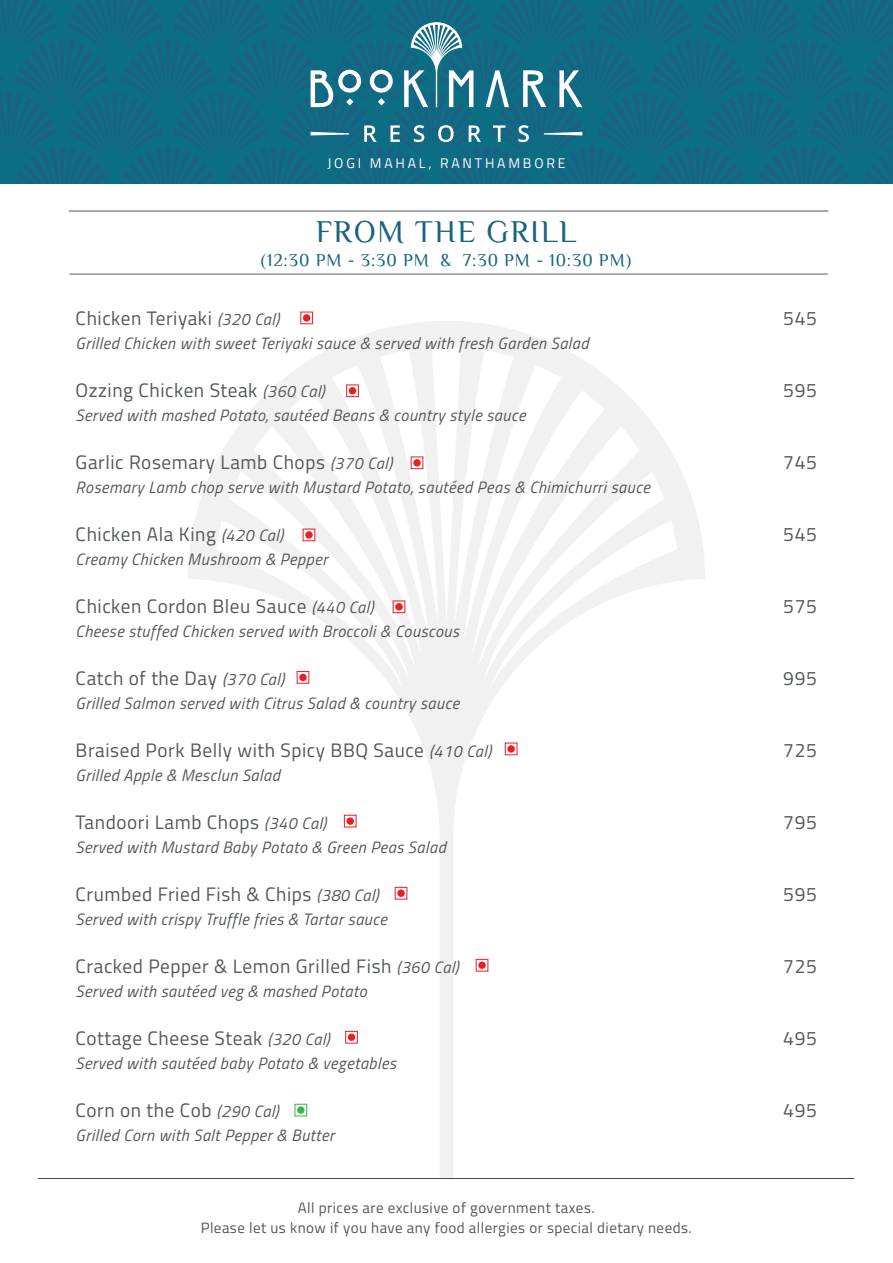
<style>
.page{position:relative;width:893px;height:1263px;background:#fff}
.page>*{position:absolute;margin:0;border:0;box-sizing:border-box;transform-origin:0 0}
.t1{font:31.5px "El Messiri";letter-spacing:.05em;color:#196283}
.t2{font:19.5px "Titillium Web";letter-spacing:.03em;color:#53575a}
.t3{font:18px "El Messiri";letter-spacing:.05em;color:#196283}
.t4{font:italic 16.5px "Titillium Web";letter-spacing:.03em;color:#53575a}
.t5{font:15px/19.5px "Titillium Web";letter-spacing:.03em;color:#53575a;text-align:center}
.t6{font:13.95px "Titillium Web";letter-spacing:.2em;color:#fff}
.s1{font-style:italic;font-size:16.5px}
</style>
<div class="page">
<svg style="left:188px;top:321px;width:517px;height:857px"></svg>
<hr style="left:38px;top:1178px;width:816px;height:1px;background:#4b4b48">
<div style="left:0;top:0;width:893px;height:184px;background:#0d6d83"></div>
<hr style="left:69px;top:211px;width:759px;height:1px;background:#53575a">
<hr style="left:70px;top:274px;width:757px;height:1px;background:#53575a">
<div style="left:344px;top:815px;width:12px;height:12px;border:1px solid #ee1d23"></div>
<div style="left:346px;top:817px;width:8px;height:8px;background:#ee1d23;border-radius:50%"></div>
<div style="left:295px;top:1104px;width:12px;height:12px;border:1px solid #3ab54a"></div>
<div style="left:297px;top:1106px;width:8px;height:8px;background:#3ab54a;border-radius:50%"></div>
<div style="left:505px;top:743px;width:12px;height:12px;border:1px solid #ee1d23"></div>
<div style="left:507px;top:745px;width:8px;height:8px;background:#ee1d23;border-radius:50%"></div>
<div style="left:297px;top:671px;width:12px;height:12px;border:1px solid #ee1d23"></div>
<div style="left:299px;top:674px;width:8px;height:7px;background:#ee1d23;border-radius:50%"></div>
<div style="left:305px;top:531px;width:8px;height:8px;background:#ee1d23;border-radius:50%"></div>
<div style="left:301px;top:312px;width:12px;height:12px;border:1px solid #ee1d23"></div>
<div style="left:303px;top:314px;width:7px;height:8px;background:#ee1d23;border-radius:50%"></div>
<div style="left:411px;top:457px;width:12px;height:12px;border:1px solid #ee1d23"></div>
<div style="left:413px;top:459px;width:8px;height:7px;background:#ee1d23;border-radius:50%"></div>
<div style="left:346px;top:385px;width:13px;height:12px;border:1px solid #ee1d23"></div>
<div style="left:349px;top:387px;width:7px;height:7px;background:#ee1d23;border-radius:50%"></div>
<div style="left:393px;top:601px;width:12px;height:12px;border:1px solid #ee1d23"></div>
<div style="left:395px;top:603px;width:8px;height:7px;background:#ee1d23;border-radius:50%"></div>
<div style="left:395px;top:887px;width:12px;height:12px;border:1px solid #ee1d23"></div>
<div style="left:397px;top:889px;width:8px;height:8px;background:#ee1d23;border-radius:50%"></div>
<div style="left:476px;top:959px;width:12px;height:12px;border:1px solid #ee1d23"></div>
<div style="left:478px;top:961px;width:8px;height:8px;background:#ee1d23;border-radius:50%"></div>
<div style="left:345px;top:1031px;width:13px;height:12px;border:1px solid #ee1d23"></div>
<div style="left:348px;top:1033px;width:7px;height:8px;background:#ee1d23;border-radius:50%"></div>
<svg style="left:311px;top:70px;width:50px;height:37px"></svg>
<svg style="left:370px;top:70px;width:23px;height:35px"></svg>
<svg style="left:404px;top:22px;width:69px;height:85px"></svg>
<svg style="left:486px;top:70px;width:23px;height:37px"></svg>
<svg style="left:559px;top:70px;width:23px;height:37px"></svg>
<svg style="left:523px;top:70px;width:23px;height:37px"></svg>
<svg style="left:364px;top:125px;width:13px;height:17px"></svg>
<svg style="left:390px;top:125px;width:10px;height:17px"></svg>
<svg style="left:414px;top:125px;width:10px;height:17px"></svg>
<svg style="left:438px;top:125px;width:16px;height:17px"></svg>
<svg style="left:469px;top:125px;width:12px;height:17px"></svg>
<svg style="left:493px;top:125px;width:12px;height:17px"></svg>
<svg style="left:518px;top:125px;width:11px;height:17px"></svg>
<svg style="left:311px;top:132px;width:38px;height:3px"></svg>
<svg style="left:544px;top:132px;width:38px;height:3px"></svg>
<p class="t6" style="left:327px;top:158px;width:240px">JOGI MAHAL, RANTHAMBORE</p>
<h1 class="t1" style="left:316px;top:220px;width:262px">FROM THE GRILL</h1>
<p class="t3" style="left:261px;top:253px;width:372px">(12:30 PM - 3:30 PM &amp; 7:30 PM - 10:30 PM)</p>
<p class="t2" style="left:76px;top:310px;width:205px">Chicken Teriyaki <span class="s1">(320 Cal)</span></p>
<p class="t4" style="left:76px;top:336px;width:514px">Grilled Chicken with sweet Teriyaki sauce &amp; served with fresh Garden Salad</p>
<p class="t2" style="left:76px;top:382px;width:250px">Ozzing Chicken Steak <span class="s1">(360 Cal)</span></p>
<p class="t4" style="left:76px;top:408px;width:451px">Served with mashed Potato, sautéed Beans &amp; country style sauce</p>
<p class="t2" style="left:76px;top:454px;width:318px">Garlic Rosemary Lamb Chops <span class="s1">(370 Cal)</span></p>
<p class="t4" style="left:76px;top:480px;width:576px">Rosemary Lamb chop serve with Mustard Potato, sautéed Peas &amp; Chimichurri sauce</p>
<p class="t2" style="left:76px;top:526px;width:209px">Chicken Ala King <span class="s1">(420 Cal)</span></p>
<p class="t4" style="left:76px;top:552px;width:253px">Creamy Chicken Mushroom &amp; Pepper</p>
<p class="t2" style="left:76px;top:598px;width:299px">Chicken Cordon Bleu Sauce <span class="s1">(440 Cal)</span></p>
<p class="t4" style="left:76px;top:624px;width:385px">Cheese stuffed Chicken served with Broccoli &amp; Couscous</p>
<p class="t2" style="left:76px;top:670px;width:210px">Catch of the Day <span class="s1">(370 Cal)</span></p>
<p class="t4" style="left:76px;top:696px;width:385px">Grilled Salmon served with Citrus Salad &amp; country sauce</p>
<p class="t2" style="left:76px;top:742px;width:417px">Braised Pork Belly with Spicy BBQ Sauce <span class="s1">(410 Cal)</span></p>
<p class="t4" style="left:76px;top:768px;width:206px">Grilled Apple &amp; Mesclun Salad</p>
<p class="t2" style="left:76px;top:814px;width:252px">Tandoori Lamb Chops <span class="s1">(340 Cal)</span></p>
<p class="t4" style="left:76px;top:840px;width:372px">Served with Mustard Baby Potato &amp; Green Peas Salad</p>
<p class="t2" style="left:76px;top:886px;width:305px">Crumbed Fried Fish &amp; Chips <span class="s1">(380 Cal)</span></p>
<p class="t4" style="left:76px;top:912px;width:313px">Served with crispy Truffle fries &amp; Tartar sauce</p>
<p class="t2" style="left:76px;top:958px;width:384px">Cracked Pepper &amp; Lemon Grilled Fish <span class="s1">(360 Cal)</span></p>
<p class="t4" style="left:76px;top:984px;width:293px">Served with sautéed veg &amp; mashed Potato</p>
<p class="t2" style="left:76px;top:1030px;width:255px">Cottage Cheese Steak <span class="s1">(320 Cal)</span></p>
<p class="t4" style="left:76px;top:1056px;width:322px">Served with sautéed baby Potato &amp; vegetables</p>
<p class="t2" style="left:76px;top:1102px;width:205px">Corn on the Cob <span class="s1">(290 Cal)</span></p>
<p class="t4" style="left:76px;top:1128px;width:260px">Grilled Corn with Salt Pepper &amp; Butter</p>
<p class="t5" style="left:201px;top:1199px;width:492px">All prices are exclusive of government taxes.<br>Please let us know if you have any food allergies or special dietary needs.</p>
<p class="t2" style="left:783px;top:310px;width:35px">545</p>
<p class="t2" style="left:783px;top:382px;width:35px">595</p>
<p class="t2" style="left:783px;top:454px;width:35px">745</p>
<p class="t2" style="left:783px;top:526px;width:35px">545</p>
<p class="t2" style="left:783px;top:598px;width:35px">575</p>
<p class="t2" style="left:783px;top:670px;width:35px">995</p>
<p class="t2" style="left:783px;top:742px;width:35px">725</p>
<p class="t2" style="left:783px;top:814px;width:35px">795</p>
<p class="t2" style="left:783px;top:886px;width:35px">595</p>
<p class="t2" style="left:783px;top:958px;width:35px">725</p>
<p class="t2" style="left:783px;top:1030px;width:35px">495</p>
<p class="t2" style="left:783px;top:1102px;width:35px">495</p>
</div>
